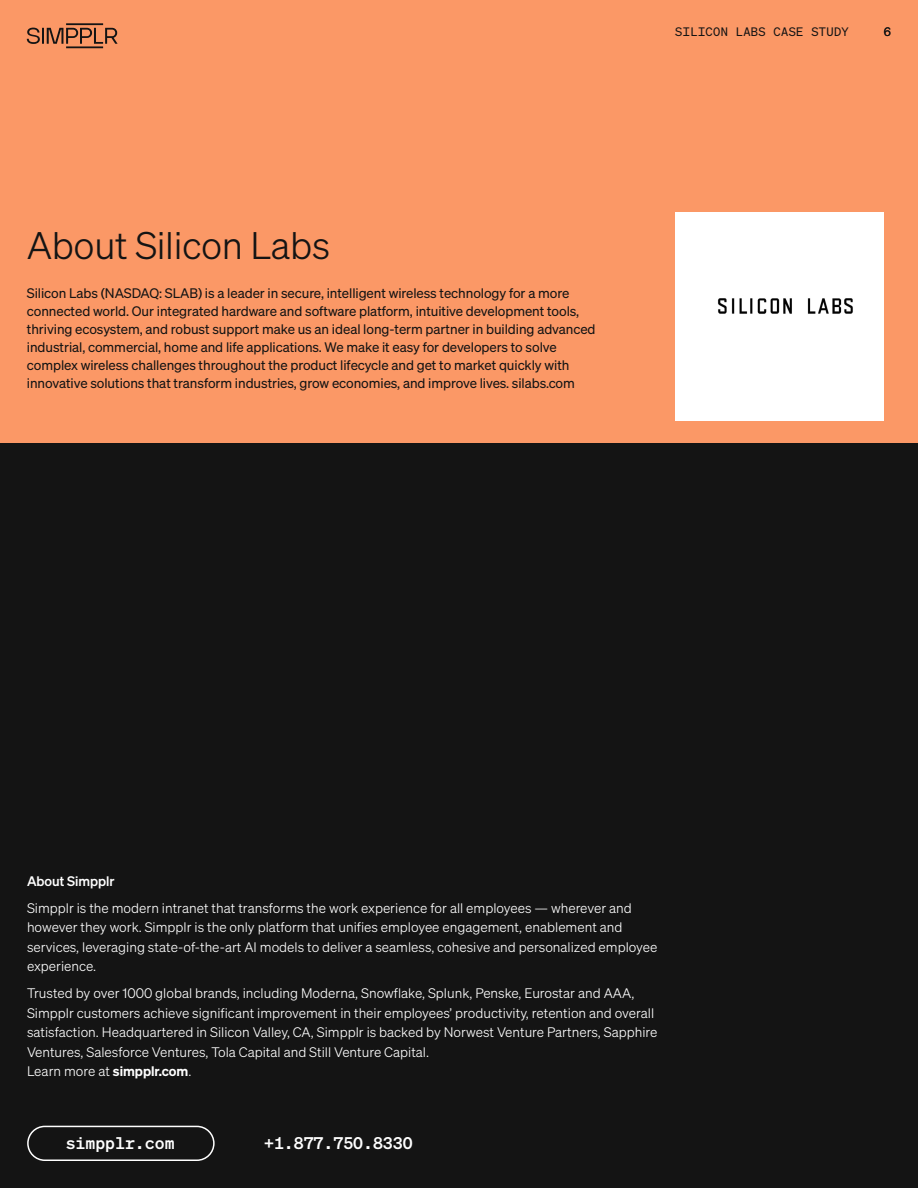
<style>
.page{position:relative;width:918px;height:1188px;background:#fff}
.page>*{position:absolute;margin:0;border:0;box-sizing:border-box;transform-origin:0 0}
.t1{font:37.5px "Sohne Leicht";letter-spacing:-.01em;color:#141414}
.t2{font:16.5px "Sohne Mono Kraftig";color:#fff}
.t3{font:13.5px/19.5px "Sohne Leicht";color:#fff}
.t4{font:13.5px/18px "Sohne Buch";letter-spacing:-.005em;color:#141414}
.t5{font:13.5px "Sohne Kraftig";color:#fff}
.t6{font:12px "Sohne Mono Buch";letter-spacing:.03em;color:#141414}
.s1{font-family:"Sohne";font-weight:600}
</style>
<div class="page">
<div style="left:0;top:0;width:918px;height:482px;background:#fb9866"></div>
<div style="left:0;top:443px;width:918px;height:745px;background:#141414"></div>
<div style="left:675px;top:212px;width:209px;height:209px;background:#fff"></div>
<div style="left:27px;top:1126px;width:188px;height:35px;border:2px solid #fff;border-radius:17px"></div>
<img style="left:717px;top:298px;width:136px;height:16px">
<svg style="left:27px;top:28px;width:90px;height:16px"></svg>
<hr style="left:66px;top:23px;width:37px;height:2px;background:#141414">
<hr style="left:66px;top:46px;width:37px;height:2px;background:#141414">
<h1 class="t1" style="left:27px;top:224px;width:305px">About Silicon Labs</h1>
<p class="t4" style="left:27px;top:283px;width:570px">Silicon Labs (NASDAQ: SLAB) is a leader in secure, intelligent wireless technology for a more connected world. Our integrated hardware and software platform, intuitive development tools, thriving ecosystem, and robust support make us an ideal long-term partner in building advanced industrial, commercial, home and life applications. We make it easy for developers to solve complex wireless challenges throughout the product lifecycle and get to market quickly with innovative solutions that transform industries, grow economies, and improve lives. silabs.com</p>
<p class="t6" style="left:675px;top:25px;width:175px">SILICON LABS CASE STUDY</p>
<p class="t6" style="left:884px;top:25px;width:9px">6</p>
<p class="t5" style="left:27px;top:873px;width:89px">About Simpplr</p>
<p class="t3" style="left:27px;top:898px;width:632px">Simpplr is the modern intranet that transforms the work experience for all employees — wherever and however they work. Simpplr is the only platform that unifies employee engagement, enablement and services, leveraging state-of-the-art AI models to deliver a seamless, cohesive and personalized employee experience.</p>
<p class="t3" style="left:27px;top:983px;width:632px">Trusted by over 1000 global brands, including Moderna, Snowflake, Splunk, Penske, Eurostar and AAA, Simpplr customers achieve significant improvement in their employees’ productivity, retention and overall satisfaction. Headquartered in Silicon Valley, CA, Simpplr is backed by Norwest Venture Partners, Sapphire Ventures, Salesforce Ventures, Tola Capital and Still Venture Capital.<br>Learn more at <span class="s1">simpplr.com</span>.</p>
<p class="t2" style="left:66px;top:1133px;width:110px">simpplr.com</p>
<p class="t2" style="left:264px;top:1133px;width:150px">+1.877.750.8330</p>
</div>
